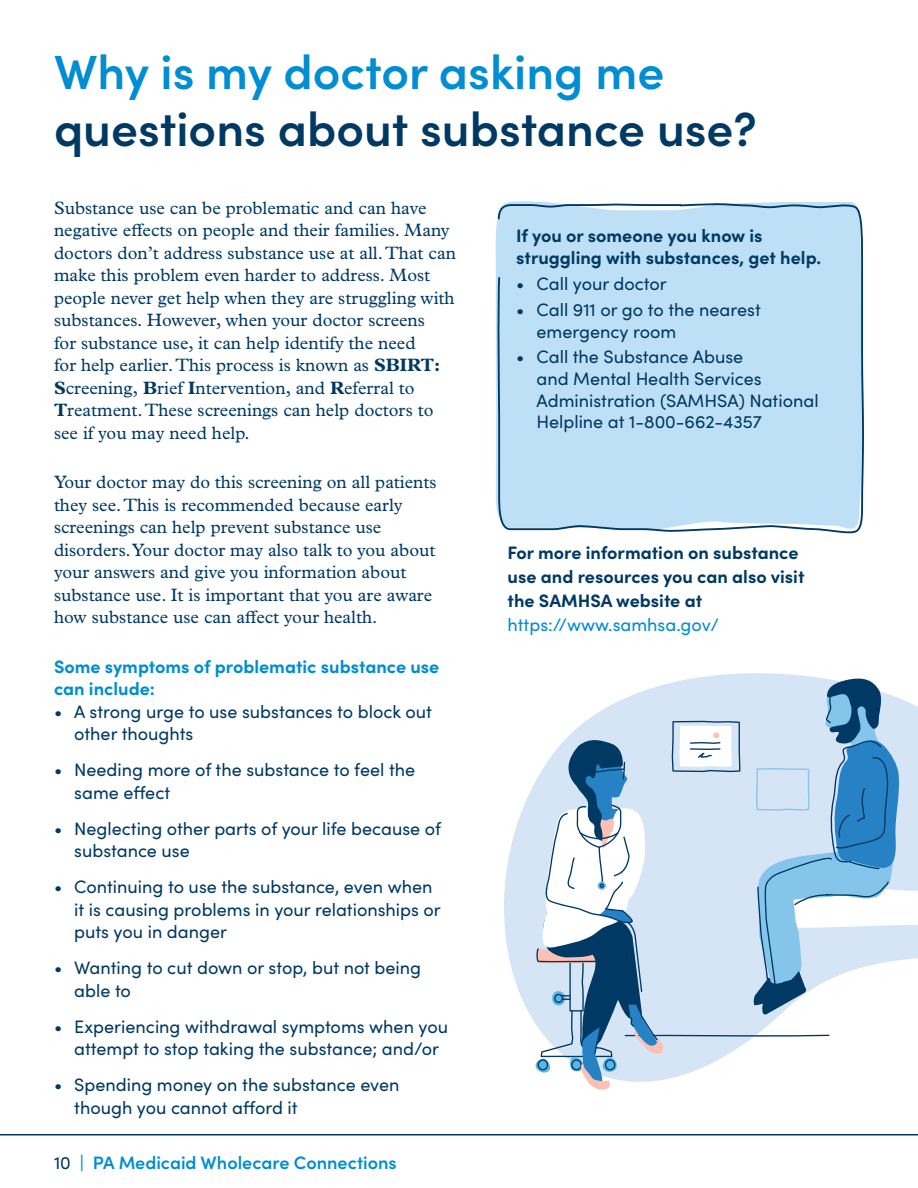
<style>
.page{position:relative;width:918px;height:1188px;background:#fff}
.page>*{position:absolute;margin:0;border:0;box-sizing:border-box;transform-origin:0 0}
.t1{font:600 48px/57.6px "Sofia Pro";color:#003963}
.t2{font:18px/22.5px "Plantin MT Pro";color:#003963}
.t3{font:18px/22.5px "Sofia Pro";color:#003963}
.t4{font:700 18px/24px "Sofia Pro";color:#003963}
.t5{font:700 18px/22.5px "Sofia Pro";color:#008dd1}
.t6{font:600 18px "Sofia Pro";color:#008dd1}
.t7{font:18px "Sofia Pro";color:#008dd1}
.s1{color:#008dd1}
.s2{font-weight:700}
.s3{font-weight:400;color:#003963}
</style>
<div class="page">
<hr style="left:0;top:1134px;width:918px;height:2px;background:#003963">
<div style="left:497px;top:201px;width:367px;height:333px;background:#bee0f6"></div>
<svg style="left:497px;top:203px;width:186px;height:17px;background:#b3d2e6"></svg>
<svg style="left:504px;top:673px;width:414px;height:350px;fill:#d6e5f6"></svg>
<svg style="left:535px;top:676px;width:366px;height:414px"></svg>
<h2 class="t1" style="left:54px;top:40px;width:705px"><span class="s1">Why is my doctor asking me </span>questions about substance use?</h2>
<p class="t2" style="left:54px;top:197px;width:404px">Substance use can be problematic and can have negative efects on people and their families. Many doctors don’t address substance use at all.That can make this problem even harder to address. Most people never get help when they are struggling with substances. However, when your doctor screens<br>for substance use, it can help identify the need<br>for help earlier.This process is known as <span class="s2">SBIRT:<br>S</span>creening, <span class="s2">B</span>rief <span class="s2">I</span>ntervention, and <span class="s2">R</span>eferral to <span class="s2">T</span>reatment.These screenings can help doctors to see if you may need help.</p>
<p class="t2" style="left:54px;top:471px;width:384px">Your doctor may do this screening on all patients they see.This is recommended because early screenings can help prevent substance use disorders.Your doctor may also talk to you about your answers and give you information about substance use. It is important that you are aware how substance use can afect your health.</p>
<p class="t5" style="left:54px;top:654px;width:387px">Some symptoms of problematic substance use can include:</p>
<p class="t3" style="left:74px;top:699px;width:359px;text-indent:-20px">• A strong urge to use substances to block out other thoughts</p>
<p class="t3" style="left:74px;top:758px;width:343px;text-indent:-20px">• Needing more of the substance to feel the same efect</p>
<p class="t3" style="left:74px;top:816px;width:369px;text-indent:-20px">• Neglecting other parts of your life because of substance use</p>
<p class="t3" style="left:74px;top:875px;width:368px;text-indent:-20px">• Continuing to use the substance, even when it is causing problems in your relationships or puts you in danger</p>
<p class="t3" style="left:74px;top:956px;width:348px;text-indent:-20px">• Wanting to cut down or stop, but not being able to</p>
<p class="t3" style="left:74px;top:1014px;width:375px;text-indent:-20px">• Experiencing withdrawal symptoms when you attempt to stop taking the substance; and/or</p>
<p class="t3" style="left:74px;top:1073px;width:327px;text-indent:-20px">• Spending money on the substance even though you cannot aford it</p>
<p class="t6" style="left:54px;top:1149px;width:344px"><span class="s3">10</span> | PA Medicaid Wholecare Connections</p>
<p class="t4" style="left:516px;top:224px;width:307px;line-height:21.6px">If you or someone you know is struggling with substances, get help.</p>
<p class="t3" style="left:516px;top:271px;width:152px">• Call your doctor</p>
<p class="t3" style="left:536px;top:298px;width:226px;line-height:21.6px;text-indent:-20px">• Call 911 or go to the nearest emergency room</p>
<p class="t3" style="left:536px;top:345px;width:284px;line-height:21.6px;text-indent:-20px">• Call the Substance Abuse<br>and Mental Health Services<br>Administration (SAMHSA) National<br>Helpline at 1-800-662-4357</p>
<p class="t4" style="left:508px;top:539px;width:298px">For more information on substance use and resources you can also visit the SAMHSA website at</p>
<p class="t7" style="left:508px;top:612px;width:213px">https://www.samhsa.gov/</p>
</div>
